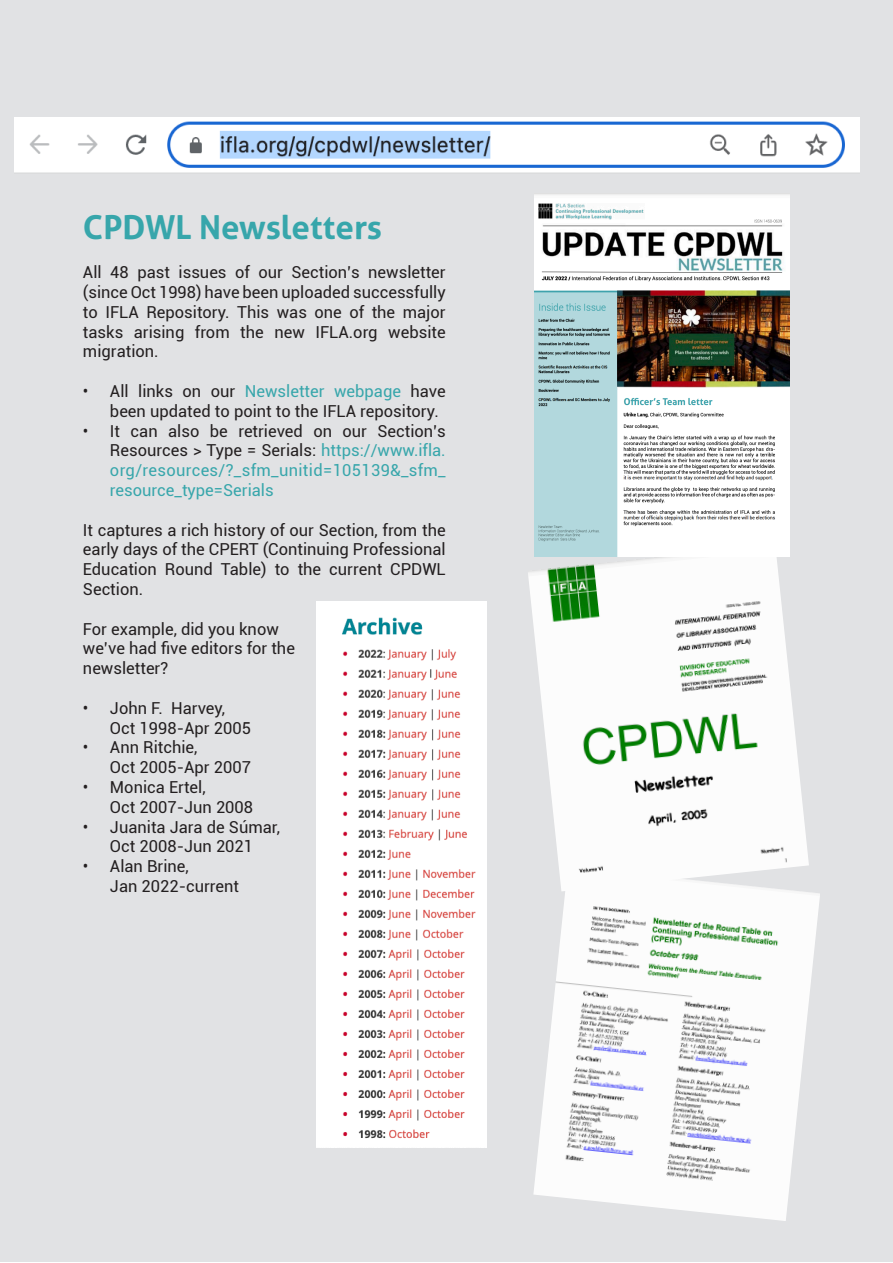
<style>
.page{position:relative;width:893px;height:1263px;background:#fff}
.page>*{position:absolute;margin:0;border:0;box-sizing:border-box;transform-origin:0 0}
.Título{font:700 33px "Aller";color:#37a6ab}
.Text{font:16.5px/19.8px "Roboto";color:#231f20}
.t1{font:16.5px/19.8px "Roboto";letter-spacing:.02em;color:#37a6ab;text-align:justify}
.s1{color:#37a6ab}
.s2{color:#231f20}
</style>
<div class="page">
<div style="left:0;top:1px;width:893px;height:1261px;background:#e1e2e4"></div>
<img style="left:14px;top:118px;width:845px;height:54px">
<img style="left:317px;top:601px;width:170px;height:547px">
<img style="left:533px;top:891px;width:287px;height:330px">
<img style="left:528px;top:557px;width:281px;height:334px">
<img style="left:534px;top:194px;width:256px;height:363px">
<p class="Título" style="left:83px;top:206px;width:301px">CPDWL Newsletters</p>
<p class="Text" style="left:83px;top:262px;width:364px;text-align:justify">All 48 past issues of our Section’s newsletter (since Oct 1998) have been uploaded successfully to IFLA Repository. This was one of the major tasks arising from the new IFLA.org website migration.</p>
<p class="Text" style="left:110px;top:380px;width:337px;text-indent:-27px">• All links on our <span class="s1">Newsletter webpage</span> have been updated to point to the IFLA repository.</p>
<p class="t1" style="left:110px;top:420px;width:337px;text-indent:-27px"><span class="s2">• It can also be retrieved on our Section’s Resources &gt; Type = Serials:</span> https://www.ifla. org/resources/?_sfm_unitid=105139&amp;_sfm_ resource_type=Serials</p>
<p class="Text" style="left:83px;top:519px;width:364px;text-align:justify">It captures a rich history of our Section, from the early days of the CPERT (Continuing Professional Education Round Table) to the current CPDWL Section.</p>
<p class="Text" style="left:83px;top:618px;width:213px">For example, did you know we’ve had five editors for the newsletter?</p>
<p class="Text" style="left:110px;top:697px;width:142px;text-indent:-27px">• John F. Harvey,<br>Oct 1998-Apr 2005</p>
<p class="Text" style="left:110px;top:737px;width:142px;text-indent:-27px">• Ann Ritchie,<br>Oct 2005-Apr 2007</p>
<p class="Text" style="left:110px;top:776px;width:145px;text-indent:-27px">• Monica Ertel,<br>Oct 2007-Jun 2008</p>
<p class="Text" style="left:83px;top:816px;width:198px;text-align:center">• Juanita Jara de Súmar,<br>Oct 2008-Jun 2021</p>
<p class="Text" style="left:110px;top:856px;width:131px;text-indent:-27px">• Alan Brine,<br>Jan 2022-current</p>
</div>
